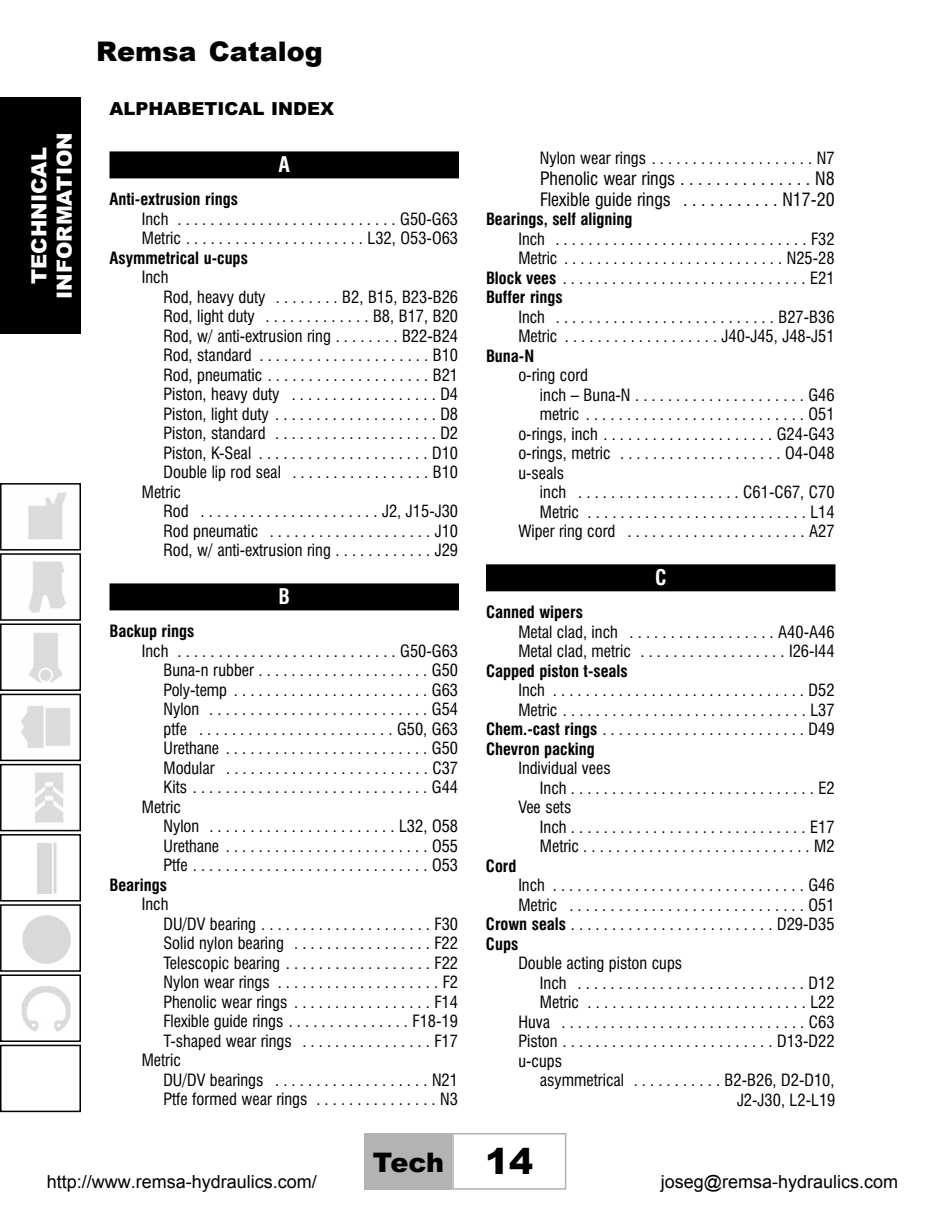
<style>
.page{position:relative;width:945px;height:1215px;background:#fff}
.page>*{position:absolute;margin:0;border:0;box-sizing:border-box;transform-origin:0 0}
.t1{font:900 36px "Arial";color:#000}
.t2{font:900 27px "Arial";color:#000}
.t3{font:900 27px "Arial";color:#000}
.t4{font:900 21px/25.2px "Arial";color:#fff;text-align:center}
.t5{font:700 condensed 21px "Swiss 721 BT";color:#fff}
.t6{font:condensed 18px/21px "Swiss 721 BT";color:#000}
.t7{font:18px "Arial";color:#000}
.t8{font:900 18px "Arial";color:#000}
.t9{font:condensed 16.5px/19.5px "Swiss 721 BT";color:#000}
.t10{font:700 condensed 16.5px "Swiss 721 BT";color:#000}
.s1{font-weight:700}
</style>
<div class="page">
<img style="left:22px;top:986px;width:49px;height:46px">
<div style="left:0;top:974px;width:81px;height:68px;border:2px solid #000"></div>
<div style="left:0;top:97px;width:81px;height:237px;background:#000"></div>
<img style="left:35px;top:772px;width:29px;height:51px">
<div style="left:0;top:764px;width:81px;height:67px;border:2px solid #000"></div>
<img style="left:21px;top:706px;width:50px;height:42px">
<div style="left:0;top:694px;width:81px;height:67px;border:2px solid #000"></div>
<img style="left:28px;top:632px;width:35px;height:51px">
<div style="left:0;top:623px;width:81px;height:68px;border:2px solid #000"></div>
<img style="left:28px;top:561px;width:38px;height:52px">
<div style="left:0;top:553px;width:81px;height:68px;border:2px solid #000"></div>
<img style="left:28px;top:492px;width:39px;height:48px">
<div style="left:0;top:483px;width:81px;height:68px;border:2px solid #000"></div>
<div style="left:0;top:834px;width:81px;height:68px;border:2px solid #000"></div>
<div style="left:0;top:1045px;width:81px;height:67px;border:2px solid #000"></div>
<div style="left:0;top:904px;width:81px;height:68px;border:2px solid #000"></div>
<div style="left:22px;top:915px;width:49px;height:49px;background:#d9d9d9;border-radius:50%"></div>
<div style="left:37px;top:843px;width:14px;height:51px;background:#d9d9d9"></div>
<hr style="left:54px;top:843px;width:3px;height:51px;background:#d9d9d9">
<div style="left:365px;top:1133px;width:87px;height:57px;background:#b3b3b3"></div>
<div style="left:452px;top:1133px;width:114px;height:57px;border:2px solid #b3b3b3"></div>
<div style="left:110px;top:151px;width:349px;height:27px;background:#000"></div>
<div style="left:110px;top:583px;width:349px;height:27px;background:#000"></div>
<div style="left:486px;top:564px;width:350px;height:27px;background:#000"></div>
<h2 class="t2" style="left:96px;top:38px;width:228px">Remsa Catalog</h2>
<p class="t4" style="left:27px;top:299px;width:168px;rotate:-90deg">TECHNICAL<br>INFORMATION</p>
<p class="t8" style="left:110px;top:98px;width:226px">ALPHABETICAL INDEX</p>
<p class="t5" style="left:279px;top:157px;width:13px">A</p>
<p class="t10" style="left:110px;top:193px;width:130px">Anti-extrusion rings</p>
<p class="t9" style="left:142px;top:211px;width:318px">Inch ...........................G50-G63<br>Metric......................L32,O53-O63</p>
<p class="t10" style="left:110px;top:252px;width:140px">Asymmetrical u-cups</p>
<p class="t9" style="left:142px;top:269px;width:28px">Inch</p>
<p class="t9" style="left:163px;top:289px;width:296px">Rod, heavy duty . . . . . . . . B2, B15, B23-B26</p>
<p class="t9" style="left:163px;top:308px;width:296px">Rod,lightduty .............B8,B17,B20</p>
<p class="t9" style="left:163px;top:328px;width:296px">Rod, w/ anti-extrusion ring . . . . . . . . B22-B24</p>
<p class="t9" style="left:163px;top:347px;width:296px">Rod,standard .....................B10</p>
<p class="t9" style="left:163px;top:367px;width:296px">Rod,pneumatic....................B21</p>
<p class="t9" style="left:163px;top:386px;width:296px">Piston,heavyduty ..................D4</p>
<p class="t9" style="left:163px;top:406px;width:296px">Piston,lightduty ....................D8</p>
<p class="t9" style="left:163px;top:425px;width:296px">Piston,standard ....................D2</p>
<p class="t9" style="left:163px;top:445px;width:296px">Piston,K-Seal .....................D10</p>
<p class="t9" style="left:163px;top:464px;width:296px">Doubleliprodseal .................B10</p>
<p class="t9" style="left:142px;top:484px;width:41px">Metric</p>
<p class="t9" style="left:163px;top:503px;width:296px">Rod ......................J2,J15-J30</p>
<p class="t9" style="left:163px;top:523px;width:296px">Rodpneumatic ....................J10</p>
<p class="t9" style="left:163px;top:542px;width:296px">Rod, w/ anti-extrusion ring . . . . . . . . . . . . J29</p>
<p class="t5" style="left:279px;top:589px;width:13px">B</p>
<p class="t10" style="left:110px;top:625px;width:87px">Backup rings</p>
<p class="t9" style="left:142px;top:643px;width:318px">Inch ...........................G50-G63</p>
<p class="t9" style="left:164px;top:662px;width:296px">Buna-nrubber.....................G50</p>
<p class="t9" style="left:164px;top:682px;width:296px">Poly-temp ........................G63</p>
<p class="t9" style="left:164px;top:701px;width:296px">Nylon ...........................G54</p>
<p class="t9" style="left:164px;top:721px;width:296px">ptfe ........................G50,G63</p>
<p class="t9" style="left:164px;top:740px;width:296px">Urethane .........................G50</p>
<p class="t9" style="left:164px;top:760px;width:296px">Modular .........................C37</p>
<p class="t9" style="left:164px;top:779px;width:296px">Kits.............................G44</p>
<p class="t9" style="left:142px;top:799px;width:41px">Metric</p>
<p class="t9" style="left:164px;top:818px;width:296px">Nylon .......................L32,O58</p>
<p class="t9" style="left:164px;top:838px;width:296px">Urethane .........................O55</p>
<p class="t9" style="left:163px;top:857px;width:296px">Ptfe.............................O53</p>
<p class="t10" style="left:109px;top:879px;width:59px">Bearings</p>
<p class="t9" style="left:142px;top:896px;width:28px">Inch</p>
<p class="t9" style="left:163px;top:916px;width:296px">DU/DVbearing.....................F30</p>
<p class="t9" style="left:163px;top:935px;width:296px">Solidnylonbearing .................F22</p>
<p class="t9" style="left:163px;top:955px;width:296px">Telescopicbearing ..................F22</p>
<p class="t9" style="left:163px;top:974px;width:296px">Nylonwearrings ....................F2</p>
<p class="t9" style="left:163px;top:994px;width:296px">Phenolicwearrings .................F14</p>
<p class="t9" style="left:163px;top:1013px;width:296px">Flexible guide rings . . . . . . . . . . . . . . . F18-19</p>
<p class="t9" style="left:163px;top:1033px;width:296px">T-shapedwearrings ................F17</p>
<p class="t9" style="left:142px;top:1052px;width:41px">Metric</p>
<p class="t9" style="left:163px;top:1072px;width:296px">DU/DVbearings ...................N21</p>
<p class="t9" style="left:163px;top:1091px;width:296px">Ptfeformedwearrings ...............N3</p>
<p class="t9" style="left:540px;top:150px;width:296px">Nylonwearrings....................N7</p>
<p class="t6" style="left:540px;top:169px;width:296px">Phenolicwearrings...............N8<br>Flexible guide rings . . . . . . . . . . . N17-20</p>
<p class="t10" style="left:486px;top:213px;width:148px">Bearings, self aligning</p>
<p class="t9" style="left:518px;top:230px;width:318px">Inch ...............................F32</p>
<p class="t9" style="left:518px;top:250px;width:318px">Metric ...........................N25-28</p>
<p class="t9" style="left:486px;top:269px;width:350px"><span class="s1">Blockvees</span> ..............................E21</p>
<p class="t10" style="left:486px;top:291px;width:78px">Buffer rings</p>
<p class="t9" style="left:518px;top:308px;width:318px">Inch ...........................B27-B36<br>Metric ...................J40-J45,J48-J51</p>
<p class="t10" style="left:486px;top:349px;width:50px">Buna-N</p>
<p class="t9" style="left:518px;top:367px;width:71px">o-ring cord</p>
<p class="t9" style="left:540px;top:386px;width:296px">inch–Buna-N.....................G46</p>
<p class="t9" style="left:540px;top:406px;width:296px">metric ...........................O51</p>
<p class="t9" style="left:518px;top:425px;width:318px">o-rings,inch.....................G24-G43</p>
<p class="t9" style="left:518px;top:445px;width:318px">o-rings,metric ....................O4-O48</p>
<p class="t9" style="left:518px;top:464px;width:47px">u-seals</p>
<p class="t9" style="left:540px;top:484px;width:296px">inch ....................C61-C67,C70</p>
<p class="t9" style="left:540px;top:503px;width:296px">Metric ...........................L14</p>
<p class="t9" style="left:518px;top:523px;width:318px">Wiperringcord ......................A27</p>
<p class="t5" style="left:655px;top:570px;width:13px">C</p>
<p class="t10" style="left:486px;top:606px;width:98px">Canned wipers</p>
<p class="t9" style="left:518px;top:623px;width:318px">Metalclad,inch ..................A40-A46<br>Metalclad,metric ..................I26-I44</p>
<p class="t10" style="left:486px;top:664px;width:143px">Capped piston t-seals</p>
<p class="t9" style="left:518px;top:682px;width:318px">Inch ...............................D52</p>
<p class="t9" style="left:518px;top:701px;width:318px">Metric..............................L37</p>
<p class="t9" style="left:486px;top:721px;width:350px"><span class="s1">Chem.-castrings</span>.........................D49</p>
<p class="t10" style="left:486px;top:742px;width:110px">Chevron packing</p>
<p class="t9" style="left:518px;top:760px;width:94px">Individual vees</p>
<p class="t9" style="left:540px;top:779px;width:296px">Inch..............................E2</p>
<p class="t9" style="left:518px;top:799px;width:54px">Vee sets</p>
<p class="t9" style="left:540px;top:818px;width:296px">Inch.............................E17</p>
<p class="t9" style="left:540px;top:838px;width:296px">Metric............................M2</p>
<p class="t10" style="left:486px;top:859px;width:32px">Cord</p>
<p class="t9" style="left:518px;top:877px;width:318px">Inch ...............................G46</p>
<p class="t9" style="left:518px;top:896px;width:318px">Metric .............................O51</p>
<p class="t9" style="left:486px;top:916px;width:350px"><span class="s1">Crownseals</span>.........................D29-D35</p>
<p class="t10" style="left:486px;top:937px;width:34px">Cups</p>
<p class="t9" style="left:518px;top:955px;width:165px">Double acting piston cups</p>
<p class="t9" style="left:540px;top:975px;width:296px">Inch ............................D12</p>
<p class="t9" style="left:540px;top:994px;width:296px">Metric ...........................L22</p>
<p class="t9" style="left:518px;top:1014px;width:318px">Huva ..............................C63</p>
<p class="t9" style="left:518px;top:1033px;width:318px">Piston..........................D13-D22</p>
<p class="t9" style="left:518px;top:1053px;width:45px">u-cups</p>
<p class="t9" style="left:540px;top:1072px;width:296px">asymmetrical . . . . . . . . . . . B2-B26, D2-D10,</p>
<p class="t9" style="left:737px;top:1092px;width:100px">J2-J30, L2-L19</p>
<h1 class="t1" style="left:485px;top:1140px;width:50px">14</h1>
<h2 class="t3" style="left:373px;top:1147px;width:73px">Tech</h2>
<p class="t7" style="left:47px;top:1170px;width:271px">http://www.remsa-hydraulics.com/</p>
<p class="t7" style="left:661px;top:1170px;width:239px">joseg@remsa-hydraulics.com</p>
</div>
